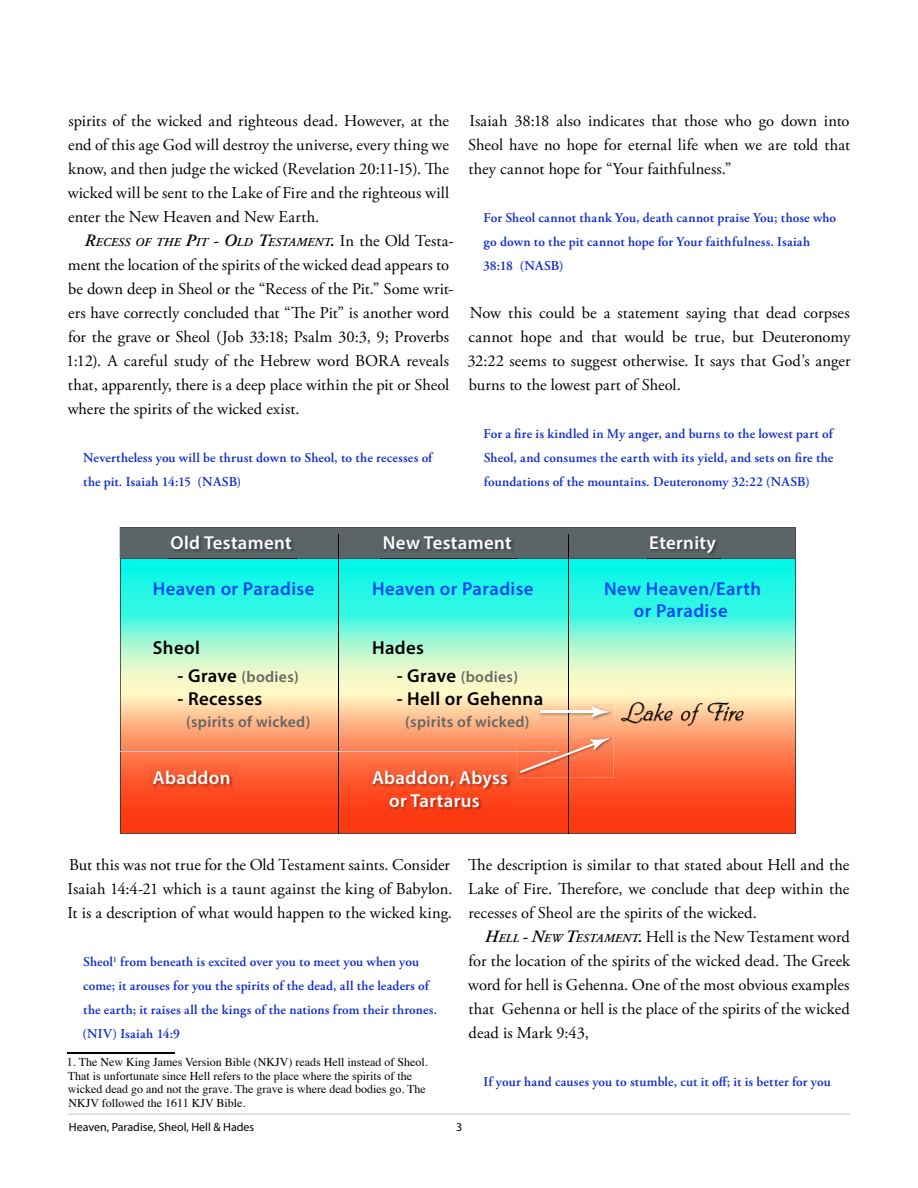
<style>
.page{position:relative;width:918px;height:1188px;background:#fff}
.page>*{position:absolute;margin:0;border:0;box-sizing:border-box;transform-origin:0 0}
.t1{font:28.2px "Phyllis EF";letter-spacing:.02em;color:#000}
.t2{font:600 18.75px/22.5px "Myriad Pro";letter-spacing:.02em;color:#fff}
.t3{font:600 18.75px/22.5px "Myriad Pro";letter-spacing:.02em;color:#0048f8;text-align:center}
.t4{font:600 18.75px "Myriad Pro";letter-spacing:.02em;color:#000}
.t5{font:16.5px/24px "Adobe Garamond Pro";color:#000;text-align:justify}
.t6{font:600 15.6px "Myriad Pro";letter-spacing:.02em;color:#666}
.t7{font:600 13.5px/24px "Adobe Garamond Pro";letter-spacing:.005em;color:#0e2cce}
.t8{font:italic 600 12.15px "Adobe Garamond Pro";letter-spacing:.01em;color:#000}
.t9{font:12px/13.5px "Times";color:#000}
.t10{font:12px "Myriad Pro";color:#000}
.s1{font-size:17.25px}
.s2{font-weight:400;font-style:normal;font-size:16.5px}
.s3{font-size:18.75px;color:#000}
.s4{font-weight:600;font-style:italic;font-size:17.25px}
.s5{font-weight:600;font-style:italic;font-size:12.15px}
</style>
<div class="page">
<hr style="left:68px;top:1114px;width:782px;height:1px;background:#ccc">
<hr style="left:68px;top:1052px;width:108px;height:2px;background:#000">
<svg style="left:120px;top:527px;width:676px;height:307px;background:#b2be9a"></svg>
<div style="left:120px;top:527px;width:675px;height:31px;background:#5b6466"></div>
<img style="left:151px;top:767px;width:84px;height:26px">
<img style="left:168px;top:532px;width:129px;height:27px">
<img style="left:381px;top:532px;width:135px;height:27px">
<hr style="left:338px;top:534px;width:1px;height:299px;background:#000">
<img style="left:370px;top:767px;width:143px;height:49px">
<hr style="left:120px;top:751px;width:439px;height:1px;background:#c7c7c7">
<svg style="left:621px;top:703px;width:52px;height:21px"></svg>
<svg style="left:681px;top:703px;width:63px;height:23px"></svg>
<img style="left:647px;top:532px;width:74px;height:27px">
<hr style="left:568px;top:534px;width:1px;height:299px;background:#000">
<img style="left:518px;top:736px;width:95px;height:41px">
<svg style="left:520px;top:738px;width:89px;height:35px;background:#f67e58"></svg>
<img style="left:538px;top:704px;width:76px;height:18px">
<svg style="left:568px;top:704px;width:1px;height:18px"></svg>
<hr style="left:540px;top:711px;width:57px;height:2px;background:#fff">
<svg style="left:591px;top:706px;width:19px;height:12px"></svg>
<p class="t5" style="left:68px;top:110px;width:383px">spirits of the wicked and righteous dead. However, at the end of this age God will destroy the universe, every thing we know, and then judge the wicked (Revelation 20:11-15). The wicked will be sent to the Lake of Fire and the righteous will enter the New Heaven and New Earth.</p>
<p class="t8" style="left:85px;top:237px;width:371px"><span class="s1">R</span>ECESS OF THE <span class="s1">P</span>IT <span class="s1">- O</span>LD <span class="s1">T</span>ESTAMENT<span class="s1">.</span> <span class="s2">In the Old Testa-</span></p>
<p class="t5" style="left:66px;top:254px;width:389px;text-align:left">ment the location of the spirits of the wicked dead appears to be down deep in Sheol or the “Recess of the Pit.” Some writ&shy;ers have correctly concluded that “The Pit” is another word for the grave or Sheol (Job 33:18; Psalm 30:3, 9; Proverbs 1:12). A careful study of the Hebrew word BORA reveals that, apparently, there is a deep place within the pit or Sheol where the spirits of the wicked exist.</p>
<p class="t7" style="left:83px;top:447px;width:352px">Nevertheless you will be thrust down to Sheol, to the recesses of the pit. Isaiah 14:15 (NASB)</p>
<p class="t5" style="left:468px;top:110px;width:383px">Isaiah 38:18 also indicates that those who go down into Sheol have no hope for eternal life when we are told that they cannot hope for “Your faithfulness.”</p>
<p class="t7" style="left:483px;top:207px;width:355px">For Sheol cannot thank You, death cannot praise You; those who go down to the pit cannot hope for Your faithfulness. Isaiah<br>38:18 (NASB)</p>
<p class="t5" style="left:467px;top:302px;width:385px">Now this could be a statement saying that dead corpses cannot hope and that would be true, but Deuteronomy 32:22 seems to suggest otherwise. It says that God’s anger burns to the lowest part of Sheol.</p>
<p class="t7" style="left:484px;top:423px;width:352px;text-align:justify">For a fire is kindled in My anger, and burns to the lowest part of Sheol, and consumes the earth with its yield, and sets on fire the foundations of the mountains. Deuteronomy 32:22 (NASB)</p>
<p class="t2" style="left:170px;top:532px;width:123px">Old Testament</p>
<p class="t2" style="left:383px;top:532px;width:130px">New Testament</p>
<p class="t3" style="left:153px;top:577px;width:163px">Heaven or Paradise</p>
<p class="t3" style="left:372px;top:577px;width:163px">Heaven or Paradise</p>
<p class="t4" style="left:153px;top:636px;width:49px">Sheol</p>
<p class="t6" style="left:178px;top:668px;width:123px"><span class="s3">- Grave</span> (bodies)</p>
<p class="t4" style="left:178px;top:687px;width:86px">- Recesses</p>
<p class="t6" style="left:186px;top:713px;width:126px">(spirits of wicked)</p>
<p class="t2" style="left:153px;top:767px;width:79px">Abaddon</p>
<p class="t4" style="left:372px;top:636px;width:54px">Hades</p>
<p class="t6" style="left:397px;top:668px;width:123px"><span class="s3">- Grave</span> (bodies)</p>
<p class="t4" style="left:397px;top:687px;width:148px">- Hell or Gehenna</p>
<p class="t6" style="left:405px;top:713px;width:126px">(spirits of wicked)</p>
<p class="t2" style="left:389px;top:767px;width:121px;text-indent:-17px">Abaddon, Abyss or Tartarus</p>
<p class="t2" style="left:649px;top:532px;width:68px">Eternity</p>
<p class="t3" style="left:604px;top:577px;width:159px">New Heaven/Earth or Paradise</p>
<h1 class="t1" style="left:623px;top:698px;width:122px">Lake of Fire</h1>
<p class="t5" style="left:67px;top:854px;width:387px;text-align:left">But this was not true for the Old Testament saints. Consider<br>Isaiah 14:4-21 which is a taunt against the king of Babylon.<br>It is a description of what would happen to the wicked king.</p>
<p class="t7" style="left:82px;top:951px;width:356px">Sheol<sup>1</sup> from beneath is excited over you to meet you when you come; it arouses for you the spirits of the dead, all the leaders of the earth; it raises all the kings of the nations from their thrones. (NIV) Isaiah 14:9</p>
<p class="t9" style="left:67px;top:1057px;width:362px">1. The New King James Version Bible (NKJV) reads Hell instead of Sheol.<br>That is unfortunate since Hell refers to the place where the spirits of the wicked dead go and not the grave. The grave is where dead bodies go. The NKJV followed the 1611 KJV Bible.</p>
<p class="t5" style="left:468px;top:854px;width:383px">The description is similar to that stated about Hell and the Lake of Fire. Therefore, we conclude that deep within the recesses of Sheol are the spirits of the wicked.</p>
<p class="t5" style="left:468px;top:926px;width:383px;text-indent:17px"><span class="s4">H</span><span class="s5">ELL</span> <span class="s4">- N</span><span class="s5">EW</span> <span class="s4">T</span><span class="s5">ESTAMENT</span><span class="s4">.</span> Hell is the New Testament word for the location of the spirits of the wicked dead. The Greek word for hell is Gehenna. One of the most obvious examples that Gehenna or hell is the place of the spirits of the wicked dead is Mark 9:43,</p>
<p class="t7" style="left:484px;top:1071px;width:349px">If your hand causes you to stumble, cut it off; it is better for you</p>
<p class="t10" style="left:69px;top:1122px;width:187px">Heaven, Paradise, Sheol, Hell &amp; Hades</p>
<p class="t10" style="left:456px;top:1122px;width:8px">3</p>
</div>
